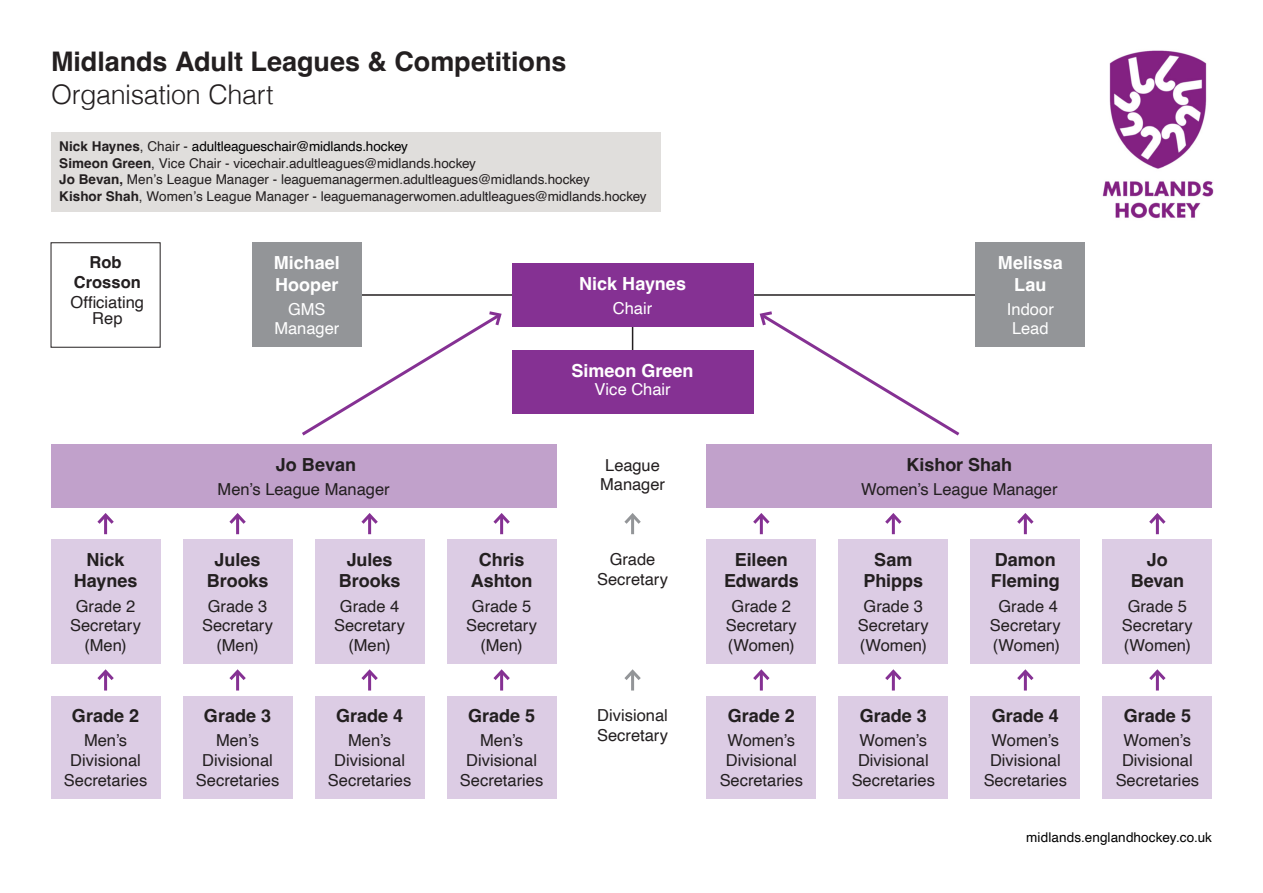
<style>
.page{position:relative;width:1263px;height:893px;background:#fff}
.page>*{position:absolute;margin:0;border:0;box-sizing:border-box;transform-origin:0 0}
.t1{font:700 27px "Helvetica";letter-spacing:-.005em;color:#231f20}
.t2{font:300 27px "Helvetica";letter-spacing:-.015em;color:#231f20}
.t3{font:700 18px/21.6px "Helvetica";color:#231f20;text-align:center}
.t4{font:700 18px/21.6px "Helvetica";color:#fff}
.t5{font:16.5px/19.8px "Helvetica";color:#231f20;text-align:center}
.t6{font:16.5px/19.8px "Helvetica";color:#fff;text-align:center}
.t7{font:700 16.5px/19.8px "Helvetica";color:#231f20;text-align:center}
.t8{font:13.5px/16.5px "Helvetica";letter-spacing:-.005em;color:#231f20}
.t9{font:13.5px "Helvetica";letter-spacing:.01em;color:#000001}
.s1{font-weight:700}
.s2{color:#000001}
</style>
<div class="page">
<img style="left:1102px;top:50px;width:112px;height:169px">
<div style="left:51px;top:444px;width:505px;height:64px;background:#c1a1cb"></div>
<div style="left:51px;top:696px;width:109px;height:103px;background:#dccce4"></div>
<div style="left:707px;top:696px;width:109px;height:103px;background:#dccce4"></div>
<div style="left:183px;top:696px;width:109px;height:103px;background:#dccce4"></div>
<div style="left:839px;top:696px;width:109px;height:103px;background:#dccce4"></div>
<div style="left:315px;top:696px;width:109px;height:103px;background:#dccce4"></div>
<div style="left:971px;top:696px;width:109px;height:103px;background:#dccce4"></div>
<div style="left:447px;top:696px;width:109px;height:103px;background:#dccce4"></div>
<div style="left:1103px;top:696px;width:109px;height:103px;background:#dccce4"></div>
<div style="left:51px;top:540px;width:109px;height:124px;background:#dccce4"></div>
<div style="left:707px;top:540px;width:109px;height:124px;background:#dccce4"></div>
<div style="left:183px;top:540px;width:109px;height:124px;background:#dccce4"></div>
<div style="left:839px;top:540px;width:109px;height:124px;background:#dccce4"></div>
<div style="left:315px;top:540px;width:109px;height:124px;background:#dccce4"></div>
<div style="left:971px;top:540px;width:109px;height:124px;background:#dccce4"></div>
<div style="left:447px;top:540px;width:109px;height:124px;background:#dccce4"></div>
<div style="left:1103px;top:540px;width:109px;height:124px;background:#dccce4"></div>
<div style="left:707px;top:444px;width:505px;height:64px;background:#c1a1cb"></div>
<hr style="left:632px;top:324px;width:1px;height:40px;background:#231f20">
<hr style="left:104px;top:671px;width:3px;height:19px;background:#853193">
<svg style="left:97px;top:669px;width:17px;height:14px"></svg>
<hr style="left:760px;top:671px;width:3px;height:19px;background:#853193">
<svg style="left:753px;top:669px;width:17px;height:14px"></svg>
<hr style="left:631px;top:671px;width:3px;height:19px;background:#939598">
<svg style="left:624px;top:669px;width:17px;height:14px"></svg>
<hr style="left:104px;top:515px;width:3px;height:19px;background:#853193">
<svg style="left:97px;top:513px;width:17px;height:14px"></svg>
<hr style="left:760px;top:515px;width:3px;height:19px;background:#853193">
<svg style="left:753px;top:513px;width:17px;height:14px"></svg>
<hr style="left:631px;top:515px;width:3px;height:19px;background:#939598">
<svg style="left:624px;top:513px;width:17px;height:14px"></svg>
<hr style="left:236px;top:671px;width:3px;height:19px;background:#853193">
<svg style="left:229px;top:669px;width:17px;height:14px"></svg>
<hr style="left:892px;top:671px;width:3px;height:19px;background:#853193">
<svg style="left:885px;top:669px;width:17px;height:14px"></svg>
<hr style="left:236px;top:515px;width:3px;height:19px;background:#853193">
<svg style="left:229px;top:513px;width:17px;height:14px"></svg>
<hr style="left:892px;top:515px;width:3px;height:19px;background:#853193">
<svg style="left:885px;top:513px;width:17px;height:14px"></svg>
<hr style="left:368px;top:671px;width:3px;height:19px;background:#853193">
<svg style="left:361px;top:669px;width:17px;height:14px"></svg>
<hr style="left:1024px;top:671px;width:3px;height:19px;background:#853193">
<svg style="left:1017px;top:669px;width:17px;height:14px"></svg>
<hr style="left:368px;top:515px;width:3px;height:19px;background:#853193">
<svg style="left:361px;top:513px;width:17px;height:14px"></svg>
<svg style="left:302px;top:309px;width:200px;height:127px"></svg>
<svg style="left:759px;top:311px;width:201px;height:125px"></svg>
<hr style="left:1024px;top:515px;width:3px;height:19px;background:#853193">
<svg style="left:1017px;top:513px;width:17px;height:14px"></svg>
<hr style="left:500px;top:671px;width:3px;height:19px;background:#853193">
<svg style="left:493px;top:669px;width:17px;height:14px"></svg>
<hr style="left:1156px;top:671px;width:3px;height:19px;background:#853193">
<svg style="left:1149px;top:669px;width:17px;height:14px"></svg>
<hr style="left:500px;top:515px;width:3px;height:19px;background:#853193">
<svg style="left:493px;top:513px;width:17px;height:14px"></svg>
<hr style="left:1156px;top:515px;width:3px;height:19px;background:#853193">
<svg style="left:1149px;top:513px;width:17px;height:14px"></svg>
<div style="left:512px;top:351px;width:241px;height:63px;background:#853193"></div>
<hr style="left:361px;top:294px;width:154px;height:2px;background:#231f20">
<hr style="left:745px;top:294px;width:238px;height:2px;background:#231f20">
<div style="left:252px;top:243px;width:109px;height:104px;background:#939598"></div>
<div style="left:51px;top:242px;width:110px;height:106px;border:1px solid #231f20"></div>
<div style="left:512px;top:263px;width:241px;height:64px;background:#853193"></div>
<div style="left:976px;top:243px;width:109px;height:104px;background:#939598"></div>
<div style="left:51px;top:132px;width:610px;height:79px;background:#e0dedc"></div>
<h1 class="t1" style="left:51px;top:51px;width:517px">Midlands Adult Leagues &amp; Competitions</h1>
<h1 class="t2" style="left:51px;top:84px;width:224px">Organisation Chart</h1>
<p class="t8" style="left:59px;top:139px;width:589px"><span class="s1">Nick Haynes</span>, Chair - <span class="s2">adultleagueschair@midlands.hockey<br></span><span class="s1">Simeon Green</span>, Vice Chair - vicechair.adultleagues@midlands.hockey<br><span class="s1">Jo Bevan,</span> Men’s League Manager - leaguemanagermen.adultleagues@midlands.hockey<br><span class="s1">Kishor Shah</span>, Women’s League Manager - leaguemanagerwomen.adultleagues@midlands.hockey</p>
<p class="t7" style="left:74px;top:254px;width:69px">Rob<br>Crosson</p>
<p class="t5" style="left:71px;top:295px;width:75px;line-height:16.5px">Officiating<br>Rep</p>
<p class="t3" style="left:74px;top:550px;width:65px">Nick<br>Haynes</p>
<p class="t5" style="left:70px;top:597px;width:72px">Grade 2<br>Secretary (Men)</p>
<p class="t3" style="left:72px;top:706px;width:69px">Grade 2</p>
<p class="t5" style="left:64px;top:731px;width:85px">Men’s<br>Divisional<br>Secretaries</p>
<p class="t4" style="left:274px;top:253px;width:68px">Michael<br>Hooper</p>
<p class="t6" style="left:274px;top:300px;width:66px">GMS<br>Manager</p>
<p class="t3" style="left:276px;top:455px;width:82px">Jo Bevan</p>
<p class="t5" style="left:218px;top:480px;width:174px">Men’s League Manager</p>
<p class="t3" style="left:207px;top:550px;width:63px">Jules<br>Brooks</p>
<p class="t5" style="left:202px;top:597px;width:72px">Grade 3<br>Secretary (Men)</p>
<p class="t3" style="left:204px;top:706px;width:69px">Grade 3</p>
<p class="t5" style="left:196px;top:731px;width:85px">Men’s<br>Divisional<br>Secretaries</p>
<p class="t3" style="left:339px;top:550px;width:63px">Jules<br>Brooks</p>
<p class="t5" style="left:334px;top:597px;width:72px">Grade 4<br>Secretary (Men)</p>
<p class="t3" style="left:336px;top:706px;width:69px">Grade 4</p>
<p class="t5" style="left:328px;top:731px;width:85px">Men’s<br>Divisional<br>Secretaries</p>
<p class="t3" style="left:471px;top:550px;width:63px">Chris<br>Ashton</p>
<p class="t5" style="left:466px;top:597px;width:72px">Grade 5<br>Secretary (Men)</p>
<p class="t3" style="left:468px;top:706px;width:69px">Grade 5</p>
<p class="t5" style="left:460px;top:731px;width:85px">Men’s<br>Divisional<br>Secretaries</p>
<p class="t4" style="left:579px;top:274px;width:108px">Nick Haynes</p>
<p class="t6" style="left:613px;top:299px;width:41px">Chair</p>
<p class="t4" style="left:572px;top:361px;width:123px">Simeon Green</p>
<p class="t6" style="left:594px;top:380px;width:78px">Vice Chair</p>
<p class="t5" style="left:600px;top:456px;width:66px">League<br>Manager</p>
<p class="t5" style="left:597px;top:550px;width:72px">Grade<br>Secretary</p>
<p class="t5" style="left:597px;top:706px;width:72px;text-align:left">Divisional<br>Secretary</p>
<p class="t3" style="left:724px;top:550px;width:76px">Eileen<br>Edwards</p>
<p class="t5" style="left:726px;top:597px;width:72px">Grade 2<br>Secretary (Women)</p>
<p class="t3" style="left:728px;top:706px;width:69px">Grade 2</p>
<p class="t5" style="left:720px;top:731px;width:85px">Women’s<br>Divisional<br>Secretaries</p>
<p class="t4" style="left:998px;top:253px;width:67px;text-align:center">Melissa<br>Lau</p>
<p class="t6" style="left:1007px;top:300px;width:48px">Indoor<br>Lead</p>
<p class="t3" style="left:906px;top:455px;width:107px">Kishor Shah</p>
<p class="t5" style="left:861px;top:480px;width:198px">Women’s League Manager</p>
<p class="t3" style="left:863px;top:550px;width:61px">Sam<br>Phipps</p>
<p class="t5" style="left:858px;top:597px;width:72px">Grade 3<br>Secretary (Women)</p>
<p class="t3" style="left:860px;top:706px;width:69px">Grade 3</p>
<p class="t5" style="left:852px;top:731px;width:85px">Women’s<br>Divisional<br>Secretaries</p>
<p class="t3" style="left:991px;top:550px;width:70px;text-align:left">Damon<br>Fleming</p>
<p class="t5" style="left:990px;top:597px;width:72px">Grade 4<br>Secretary (Women)</p>
<p class="t3" style="left:992px;top:706px;width:69px">Grade 4</p>
<p class="t5" style="left:984px;top:731px;width:85px">Women’s<br>Divisional<br>Secretaries</p>
<p class="t3" style="left:1131px;top:550px;width:55px">Jo<br>Bevan</p>
<p class="t5" style="left:1122px;top:597px;width:72px">Grade 5<br>Secretary (Women)</p>
<p class="t3" style="left:1124px;top:706px;width:69px">Grade 5</p>
<p class="t5" style="left:1116px;top:731px;width:85px">Women’s<br>Divisional<br>Secretaries</p>
<p class="t9" style="left:1026px;top:832px;width:187px">midlands.englandhockey.co.uk</p>
</div>
